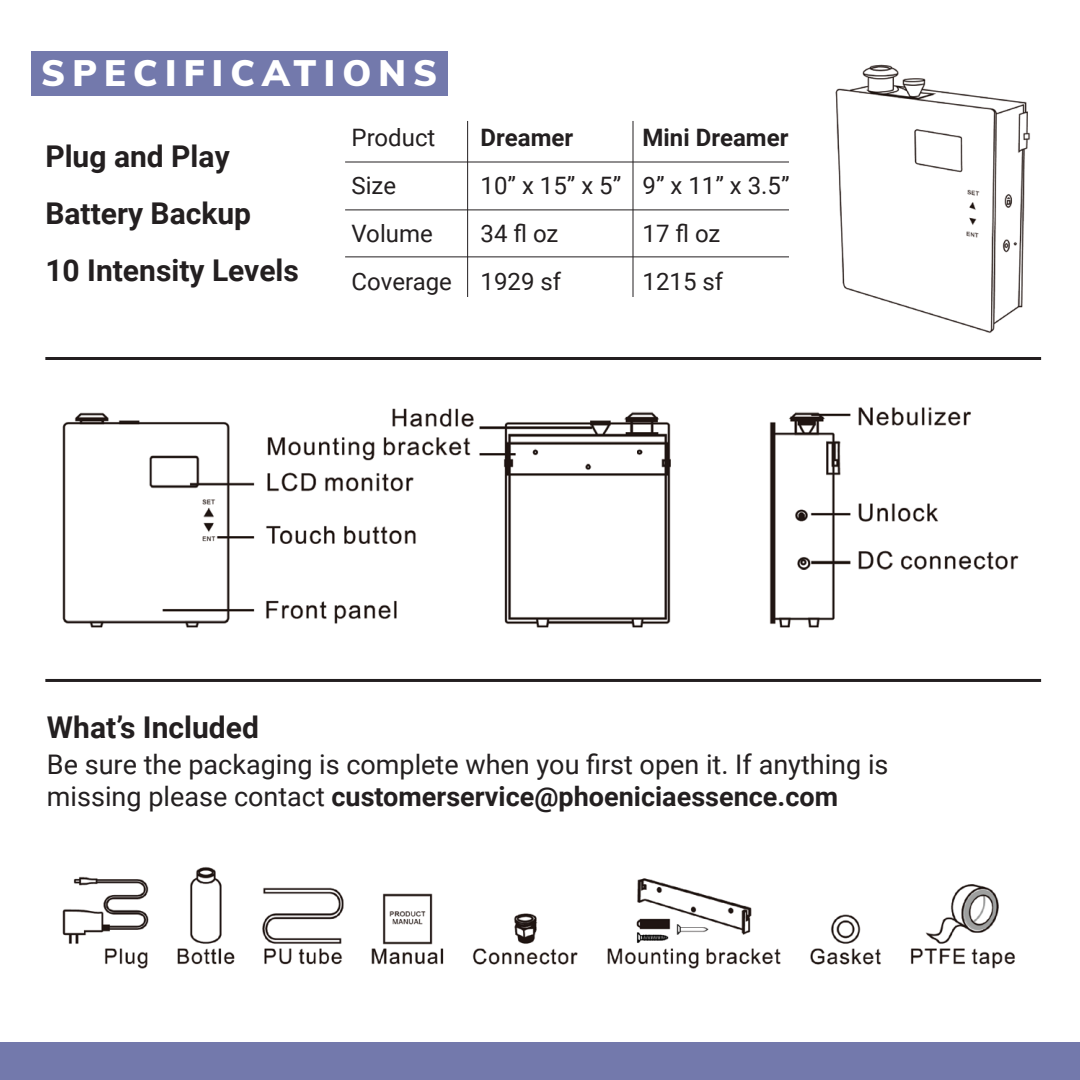
<style>
.page{position:relative;width:1080px;height:1080px;background:#fff}
.page>*{position:absolute;margin:0;border:0;box-sizing:border-box;transform-origin:0 0}
.t1{font:900 36px "Muli";letter-spacing:.2em;color:#fff}
.t2{font:700 30px/57px "Roboto";color:#231f20}
.t3{font:27px/32.4px "Roboto";color:#231f20}
.t4{font:24px/48px "Roboto";color:#231f20}
.t5{font:700 24px "Roboto";color:#231f20}
.s1{font-weight:700}
</style>
<div class="page">
<div style="left:32px;top:51px;width:416px;height:45px;background:#7379ac"></div>
<div style="left:0;top:1043px;width:1080px;height:37px;background:#7379ac"></div>
<hr style="left:45px;top:679px;width:996px;height:3px;background:#231f20">
<hr style="left:45px;top:357px;width:996px;height:3px;background:#231f20">
<img style="left:62px;top:407px;width:957px;height:221px">
<img style="left:62px;top:867px;width:953px;height:102px">
<hr style="left:345px;top:161px;width:444px;height:2px;background:#231f20">
<hr style="left:345px;top:209px;width:444px;height:1px;background:#231f20">
<hr style="left:345px;top:256px;width:444px;height:1px;background:#231f20">
<hr style="left:632px;top:121px;width:2px;height:176px;background:#231f20">
<hr style="left:467px;top:121px;width:1px;height:176px;background:#231f20">
<img style="left:835px;top:64px;width:195px;height:269px">
<h1 class="t1" style="left:41px;top:46px;width:398px">SPECIFICATIONS</h1>
<p class="t2" style="left:45px;top:127px;width:255px">Plug and Play<br>Battery Backup<br>10 Intensity Levels</p>
<p class="t4" style="left:352px;top:112px;width:102px">Product<br>Size<br>Volume<br>Coverage</p>
<p class="t5" style="left:481px;top:120px;width:94px">Dreamer</p>
<p class="t4" style="left:481px;top:160px;width:142px">10” x 15” x 5”<br>34 fl oz<br>1929 sf</p>
<p class="t5" style="left:643px;top:120px;width:147px">Mini Dreamer</p>
<p class="t4" style="left:643px;top:160px;width:149px">9” x 11” x 3.5”<br>17 fl oz<br>1215 sf</p>
<p class="t2" style="left:47px;top:697px;width:213px">What’s Included</p>
<p class="t3" style="left:47px;top:747px;width:843px">Be sure the packaging is complete when you first open it. If anything is missing please contact <span class="s1">customerservice@phoeniciaessence.com</span></p>
</div>
